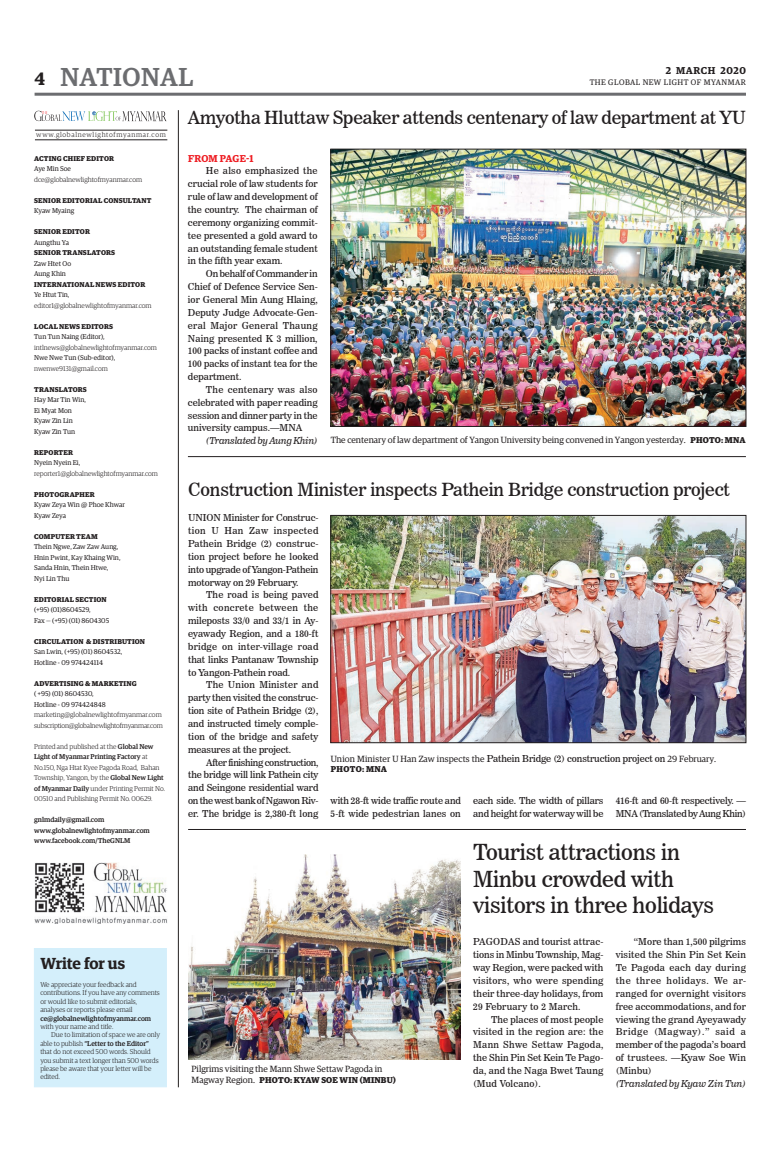
<style>
.page{position:relative;width:773px;height:1152px;background:#fff}
.page>*{position:absolute;margin:0;border:0;box-sizing:border-box;transform-origin:0 0}
.t1{font:500 26px "Guardian Egyp";letter-spacing:.02em;color:#6c6d70}
.t2{font:22px/26.4px "News 706 BT Roman C";letter-spacing:-.01em;color:#231f20}
.t3{font:18px "News 706 BT Roman C";letter-spacing:-.01em;color:#231f20}
.t4{font:600 18px "Guardian Egyp";color:#231f20}
.t5{font:600 16px "Guardian Egyp";letter-spacing:-.005em;color:#231f20}
.t6{font:600 10px "Guardian Egyp";letter-spacing:.06em;color:#231f20}
.t7{font:600 10px "Guardian Egyp";letter-spacing:.01em;color:#ee1d23}
.t8{font:9.5px/12.9px "News 706 BT Roman C";color:#231f20;text-align:justify}
.t9{font:9.5px/12.9px "News 706 BT Roman C";letter-spacing:-.02em;color:#231f20}
.t10{font:9.5px "News 706 BT Italic C";letter-spacing:-.015em;color:#231f20}
.t11{font:9px "Guardian Egyp";color:#231f20}
.t12{font:700 8.5px "Guardian Egyp";letter-spacing:.02em;color:#231f20}
.t13{font:8px "Guardian Egyp";letter-spacing:.06em;color:#231f20}
.t14{font:300 7px/10.5px "Guardian Egyp";color:#231f20}
.t15{font:7px/10.5px "Guardian Egyp";color:#231f20}
.t16{font:700 7px "Guardian Egyp";letter-spacing:.02em;color:#231f20}
.t17{font:500 7px/10.5px "Guardian Egyp";color:#231f20}
.t18{font:300 7px/10.5px "Guardian Egyp";letter-spacing:-.02em;color:#231f20}
.t19{font:300 7px "Guardian Egyp";letter-spacing:.1em;color:#231f20}
.s1{font-weight:500}
.s2{font-weight:300}
.s3{font-weight:700;font-size:8.5px}
.s4{font-family:"News 706 BT Roman C";font-size:9.5px}
.s5{font-weight:400;font-size:9px}
</style>
<div class="page">
<hr style="left:35px;top:93px;width:711px;height:3px;background:#6c6d70">
<div style="left:34px;top:948px;width:133px;height:139px;background:#d4effb"></div>
<svg style="left:34px;top:111px;width:133px;height:10px"></svg>
<hr style="left:35px;top:130px;width:132px;height:1px;background:#231f20">
<hr style="left:35px;top:140px;width:132px;height:1px;background:#231f20">
<img style="left:35px;top:863px;width:132px;height:61px">
<hr style="left:178px;top:110px;width:1px;height:977px;background:#231f20">
<hr style="left:188px;top:456px;width:558px;height:1px;background:#231f20">
<img style="left:188px;top:855px;width:273px;height:204px">
<img style="left:332px;top:151px;width:412px;height:274px">
<div style="left:330px;top:149px;width:416px;height:278px;border:1px solid #231f20"></div>
<img style="left:332px;top:517px;width:412px;height:224px">
<div style="left:330px;top:515px;width:416px;height:228px;border:1px solid #231f20"></div>
<hr style="left:188px;top:829px;width:558px;height:1px;background:#231f20">
<h3 class="t4" style="left:35px;top:65px;width:12px">4</h3>
<p class="t6" style="left:665px;top:63px;width:81px">2 MARCH 2020</p>
<h1 class="t1" style="left:61px;top:59px;width:134px">NATIONAL</h1>
<p class="t13" style="left:589px;top:77px;width:158px">THE GLOBAL NEW LIGHT OF MYANMAR</p>
<p class="t19" style="left:36px;top:130px;width:131px">www.globalnewlightofmyanmar.com</p>
<p class="t16" style="left:34px;top:153px;width:81px">ACTING CHIEF EDITOR</p>
<p class="t15" style="left:34px;top:163px;width:38px">Aye Min Soe</p>
<p class="t14" style="left:34px;top:174px;width:110px">dce@globalnewlightofmyanmar.com</p>
<p class="t16" style="left:34px;top:195px;width:119px">SENIOR EDITORIAL CONSULTANT</p>
<p class="t15" style="left:34px;top:205px;width:42px">Kyaw Myaing</p>
<p class="t16" style="left:34px;top:226px;width:57px">SENIOR EDITOR</p>
<p class="t15" style="left:34px;top:237px;width:36px">Aungthu Ya</p>
<p class="t16" style="left:34px;top:247px;width:82px">SENIOR TRANSLATORS</p>
<p class="t15" style="left:34px;top:258px;width:38px">Zaw Htet Oo<br>Aung Khin</p>
<p class="t16" style="left:34px;top:279px;width:113px">INTERNATIONAL NEWS EDITOR</p>
<p class="t15" style="left:34px;top:289px;width:37px">Ye Htut Tin,</p>
<p class="t14" style="left:34px;top:300px;width:119px">editor1@globalnewlightofmyanmar.com</p>
<p class="t16" style="left:34px;top:321px;width:80px">LOCAL NEWS EDITORS</p>
<p class="t15" style="left:34px;top:331px;width:72px">Tun Tun Naing (Editor),</p>
<p class="t14" style="left:34px;top:342px;width:124px">intlnews@globalnewlightofmyanmar.com</p>
<p class="t15" style="left:34px;top:352px;width:83px">Nwe Nwe Tun (Sub-editor),</p>
<p class="t14" style="left:34px;top:363px;width:75px">nwenwe9131@gmail.com</p>
<p class="t16" style="left:34px;top:384px;width:54px">TRANSLATORS</p>
<p class="t15" style="left:34px;top:394px;width:53px">Hay Mar Tin Win,<br>Ei Myat Mon<br>Kyaw Zin Lin<br>Kyaw Zin Tun</p>
<p class="t16" style="left:34px;top:447px;width:40px">REPORTER</p>
<p class="t15" style="left:34px;top:457px;width:48px">Nyein Nyein Ei,</p>
<p class="t14" style="left:34px;top:468px;width:125px">reporter1@globalnewlightofmyanmar.com</p>
<p class="t16" style="left:34px;top:489px;width:62px">PHOTOGRAPHER</p>
<p class="t15" style="left:34px;top:499px;width:92px">Kyaw Zeya Win @ Phoe Khwar<br>Kyaw Zeya</p>
<p class="t16" style="left:34px;top:531px;width:65px">COMPUTER TEAM</p>
<p class="t15" style="left:34px;top:541px;width:88px">Thein Ngwe, Zaw Zaw Aung,<br>Hnin Pwint, Kay Khaing Win,<br>Sanda Hnin, Thein Htwe,<br>Nyi Lin Thu</p>
<p class="t16" style="left:34px;top:594px;width:74px">EDITORIAL SECTION</p>
<p class="t15" style="left:34px;top:604px;width:77px">(+95) (01)8604529,<br>Fax — (+95) (01) 8604305</p>
<p class="t16" style="left:34px;top:636px;width:112px">CIRCULATION &amp; DISTRIBUTION</p>
<p class="t15" style="left:34px;top:646px;width:90px">San Lwin, (+95) (01) 8604532,<br>Hotline - 09 974424114</p>
<p class="t16" style="left:34px;top:678px;width:104px">ADVERTISING &amp; MARKETING</p>
<p class="t15" style="left:34px;top:688px;width:73px">( +95) (01) 8604530,<br>Hotline - 09 974424848</p>
<p class="t18" style="left:34px;top:709px;width:130px">marketing@globalnewlightofmyanmar.com subscription@globalnewlightofmyanmar.com</p>
<p class="t14" style="left:34px;top:741px;width:132px">Printed and published at the <span class="s1">Global New Light of Myanmar Printing Factory</span> at No.150, Nga Htat Kyee Pagoda Road, Bahan Township, Yangon, by the <span class="s1">Global New Light of Myanmar Daily</span> under Printing Permit No.<br>00510 and Publishing Permit No. 00629.</p>
<p class="t17" style="left:34px;top:814px;width:117px">gnlmdaily@gmail.com www.globalnewlightofmyanmar.com www.facebook.com/TheGNLM</p>
<h3 class="t5" style="left:40px;top:952px;width:86px">Write for us</h3>
<p class="t14" style="left:40px;top:980px;width:121px;line-height:8.4px">We appreciate your feedback and contributions. If you have any comments or would like to submit editorials, analyses or reports please email</p>
<p class="t17" style="left:40px;top:1012px;width:112px">ce@globalnewlightofmyanmar.com</p>
<p class="t14" style="left:40px;top:1021px;width:74px">with your name and title.</p>
<p class="t14" style="left:51px;top:1029px;width:111px">Due to limitation of space we are only</p>
<p class="t17" style="left:40px;top:1038px;width:110px"><span class="s2">able to publish</span> “Letter to the Editor”</p>
<p class="t14" style="left:40px;top:1046px;width:112px">that do not exceed 500 words. Should</p>
<p class="t14" style="left:40px;top:1055px;width:120px">you submit a text longer than 500 words</p>
<p class="t14" style="left:40px;top:1063px;width:113px">please be aware that your letter will be</p>
<p class="t14" style="left:40px;top:1071px;width:21px">edited.</p>
<h3 class="t3" style="left:188px;top:107px;width:559px">Amyotha Hluttaw Speaker attends centenary of law department at YU</h3>
<p class="t7" style="left:188px;top:151px;width:67px">FROM PAGE-1</p>
<p class="t8" style="left:188px;top:165px;width:131px;text-indent:18px">He also emphasized the crucial role of law students for rule of law and development of the country. The chairman of ceremony organizing commit&shy;tee presented a gold award to an outstanding female student in the fifth year exam.</p>
<p class="t8" style="left:188px;top:267px;width:131px;text-indent:18px">On behalf of Commander in Chief of Defence Service Sen&shy;ior General Min Aung Hlaing, Deputy Judge Advocate-Gen&shy;eral Major General Thaung Naing presented K 3 million, 100 packs of instant coffee and 100 packs of instant tea for the department.</p>
<p class="t8" style="left:188px;top:383px;width:131px;text-indent:18px">The centenary was also celebrated with paper reading session and dinner party in the university campus.—MNA</p>
<p class="t10" style="left:206px;top:435px;width:113px">(Translated by Aung Khin)</p>
<p class="t11" style="left:331px;top:434px;width:416px">The centenary of law department of Yangon University being convened in Yangon yesterday. <span class="s3">PHOTO: MNA</span></p>
<h3 class="t3" style="left:188px;top:479px;width:543px">Construction Minister inspects Pathein Bridge construction project</h3>
<p class="t8" style="left:188px;top:511px;width:132px">UNION Minister for Construc&shy;tion U Han Zaw inspected Pathein Bridge (2) construc&shy;tion project before he looked into upgrade of Yangon-Pathein motorway on 29 February.</p>
<p class="t8" style="left:188px;top:589px;width:132px;text-indent:18px">The road is being paved with concrete between the mileposts 33/0 and 33/1 in Ay&shy;eyawady Region, and a 180-ft bridge on inter-village road that links Pantanaw Township to Yangon-Pathein road.</p>
<p class="t8" style="left:188px;top:679px;width:132px;text-indent:18px">The Union Minister and party then visited the construc&shy;tion site of Pathein Bridge (2), and instructed timely comple&shy;tion of the bridge and safety measures at the project.</p>
<p class="t8" style="left:188px;top:756px;width:132px;text-indent:18px">After finishing construction, the bridge will link Pathein city and Seingone residential ward on the west bank of Ngawon Riv&shy;er. The bridge is 2,380-ft long</p>
<p class="t11" style="left:331px;top:753px;width:387px">Union Minister U Han Zaw inspects the <span class="s4">Pathein Bridge (2) construction project on</span> 29 February.</p>
<p class="t12" style="left:331px;top:763px;width:58px">PHOTO: MNA</p>
<p class="t8" style="left:330px;top:794px;width:132px">with 28-ft wide traffic route and<br>5-ft wide pedestrian lanes on</p>
<p class="t8" style="left:473px;top:794px;width:132px">each side. The width of pillars and height for waterway will be</p>
<p class="t9" style="left:615px;top:794px;width:132px">416-ft and 60-ft respectively. —<br>MNA (Translated by Aung Khin)</p>
<h2 class="t2" style="left:473px;top:839px;width:242px">Tourist attractions in<br>Minbu crowded with visitors in three holidays</h2>
<p class="t11" style="left:192px;top:1063px;width:192px">Pilgrims visiting the Mann Shwe Settaw Pagoda in</p>
<p class="t12" style="left:192px;top:1073px;width:206px"><span class="s5">Magway Region.</span> PHOTO: KYAW SOE WIN (MINBU)</p>
<p class="t8" style="left:473px;top:936px;width:132px">PAGODAS and tourist attrac&shy;tions in Minbu Township, Mag&shy;way Region, were packed with visitors, who were spending their three-day holidays, from 29 February to 2 March.</p>
<p class="t8" style="left:473px;top:1013px;width:132px;text-indent:18px">The places of most people visited in the region are: the Mann Shwe Settaw Pagoda, the Shin Pin Set Kein Te Pago&shy;da, and the Naga Bwet Taung (Mud Volcano).</p>
<p class="t8" style="left:615px;top:936px;width:132px;text-indent:18px">“More than 1,500 pilgrims visited the Shin Pin Set Kein Te Pagoda each day during the three holidays. We ar&shy;ranged for overnight visitors free accommodations, and for viewing the grand Ayeyawady Bridge (Magway).” said a member of the pagoda’s board of trustees. —Kyaw Soe Win (Minbu)</p>
<p class="t10" style="left:615px;top:1078px;width:132px">(Translated by Kyaw Zin Tun)</p>
</div>
